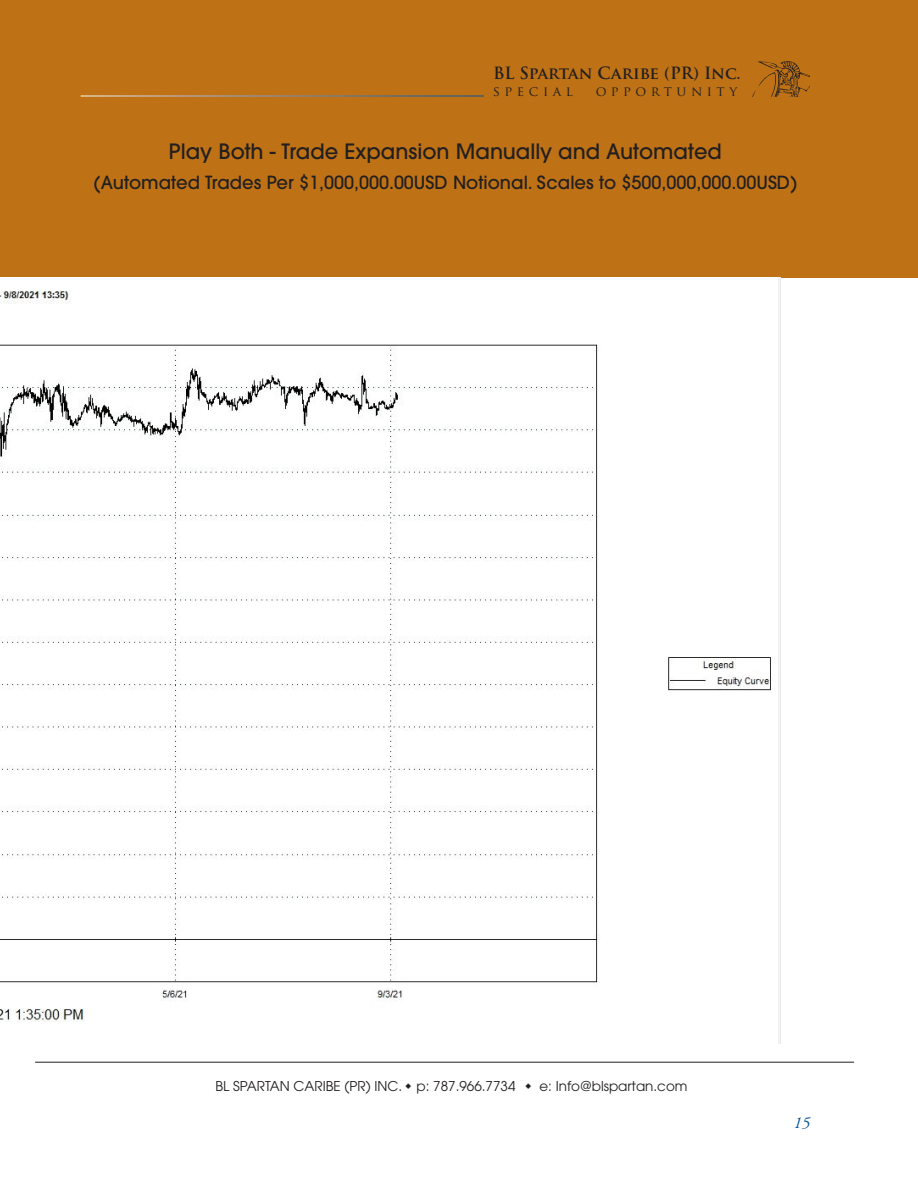
<style>
.page{position:relative;width:918px;height:1188px;background:#fff}
.page>*{position:absolute;margin:0;border:0;box-sizing:border-box;transform-origin:0 0}
.t1{font:500 21px "ITC Avant Garde Std";color:#231f20}
.t2{font:500 18px "ITC Avant Garde Std";color:#231f20}
.t3{font:700 16.5px "Trajan Pro";letter-spacing:-.01em;color:#231f20}
.t4{font:italic 16.5px "Adobe Garamond Pro";color:#015296}
.t5{font:13.5px "ITC Avant Garde Std";color:#231f20}
.t6{font:13.5px "Trajan Pro";letter-spacing:.34em;color:#231f20}
</style>
<div class="page">
<div style="left:0;top:0;width:918px;height:278px;background:#be7215"></div>
<img style="left:0;top:278px;width:779px;height:766px">
<svg style="left:752px;top:61px;width:58px;height:36px"></svg>
<hr style="left:35px;top:1062px;width:819px;height:1px;background:#231f20">
<hr style="left:81px;top:96px;width:403px;height:1px;background:#fff">
<p class="t3" style="left:493px;top:63px;width:249px">BL Spartan Caribe (PR) Inc.</p>
<p class="t6" style="left:493px;top:83px;width:81px">SPECIAL</p>
<p class="t6" style="left:596px;top:83px;width:143px">OPPORTUNITY</p>
<p class="t1" style="left:169px;top:138px;width:555px">Play Both - Trade Expansion Manually and Automated</p>
<p class="t2" style="left:94px;top:171px;width:705px">(Automated Trades Per $1,000,000.00USD Notional. Scales to $500,000,000.00USD)</p>
<p class="t5" style="left:216px;top:1077px;width:301px">BL SPARTAN CARIBE (PR) INC. p: 787.966.7734</p>
<p class="t5" style="left:540px;top:1077px;width:149px">e: Info@blspartan.com</p>
<p class="t4" style="left:794px;top:1113px;width:18px">15</p>
</div>
